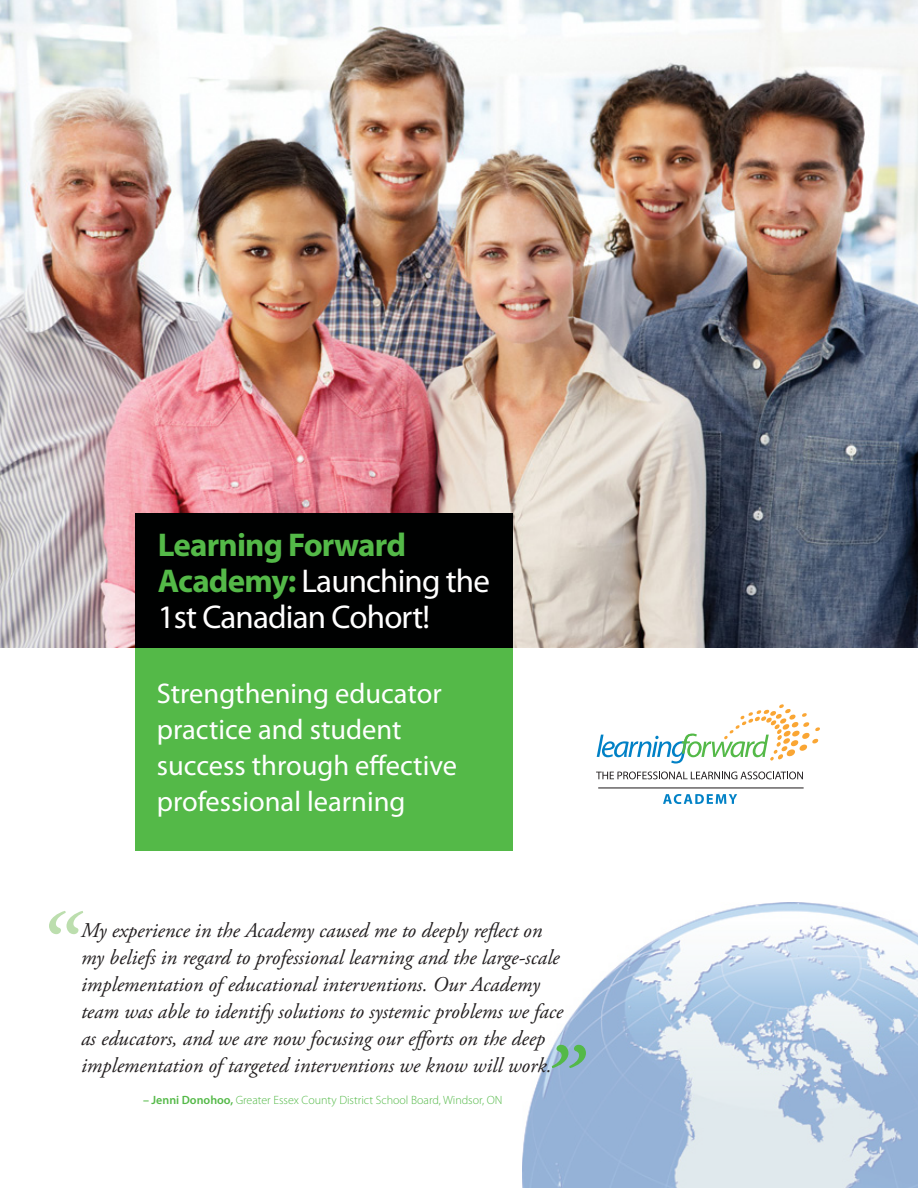
<style>
.page{position:relative;width:918px;height:1188px;background:#fff}
.page>*{position:absolute;margin:0;border:0;box-sizing:border-box;transform-origin:0 0}
.t1{font:italic 108px "Adobe Garamond Pro";color:#bcdeae}
.t2{font:italic 108px "Adobe Garamond Pro";color:#54b948}
.t3{font:33px/36px "Myriad Pro";letter-spacing:-.025em;color:#fff}
.t4{font:28.5px/36px "Myriad Pro";color:#fff}
.t5{font:italic 21px/27px "Adobe Garamond Pro";color:#231f20}
.t6{font:300 12px "Myriad Pro";color:#54b948}
.s1{font-weight:700;color:#54b948}
.s2{font-weight:600}
</style>
<div class="page">
<img style="left:522px;top:902px;width:396px;height:286px">
<img style="left:0;top:0;width:918px;height:647px">
<div style="left:135px;top:513px;width:378px;height:135px;background:#000101"></div>
<svg style="left:597px;top:704px;width:223px;height:60px"></svg>
<svg style="left:596px;top:772px;width:207px;height:7px"></svg>
<svg style="left:663px;top:794px;width:74px;height:10px"></svg>
<hr style="left:598px;top:787px;width:206px;height:1px;background:#231f20">
<div style="left:135px;top:648px;width:378px;height:202px;background:#54b948"></div>
<h2 class="t3" style="left:158px;top:526px;width:334px"><span class="s1">Learning Forward<br>Academy:</span> Launching the<br>1st Canadian Cohort!</h2>
<h3 class="t4" style="left:157px;top:675px;width:302px">Strengthening educator practice and student success through effective professional learning</h3>
<h1 class="t1" style="left:31px;top:887px;width:43px">“</h1>
<p class="t5" style="left:81px;top:918px;width:484px">My experience in the Academy caused me to deeply reflect on my beliefs in regard to professional learning and the large-scale implementation of educational interventions. Our Academy team was able to identify solutions to systemic problems we face as educators, and we are now focusing our efforts on the deep implementation of targeted interventions we know will work.</p>
<p class="t6" style="left:143px;top:1092px;width:361px"><span class="s2">– Jenni Donohoo,</span> Greater Essex County District School Board, Windsor, ON</p>
<h1 class="t2" style="left:533px;top:1020px;width:43px">”</h1>
</div>
